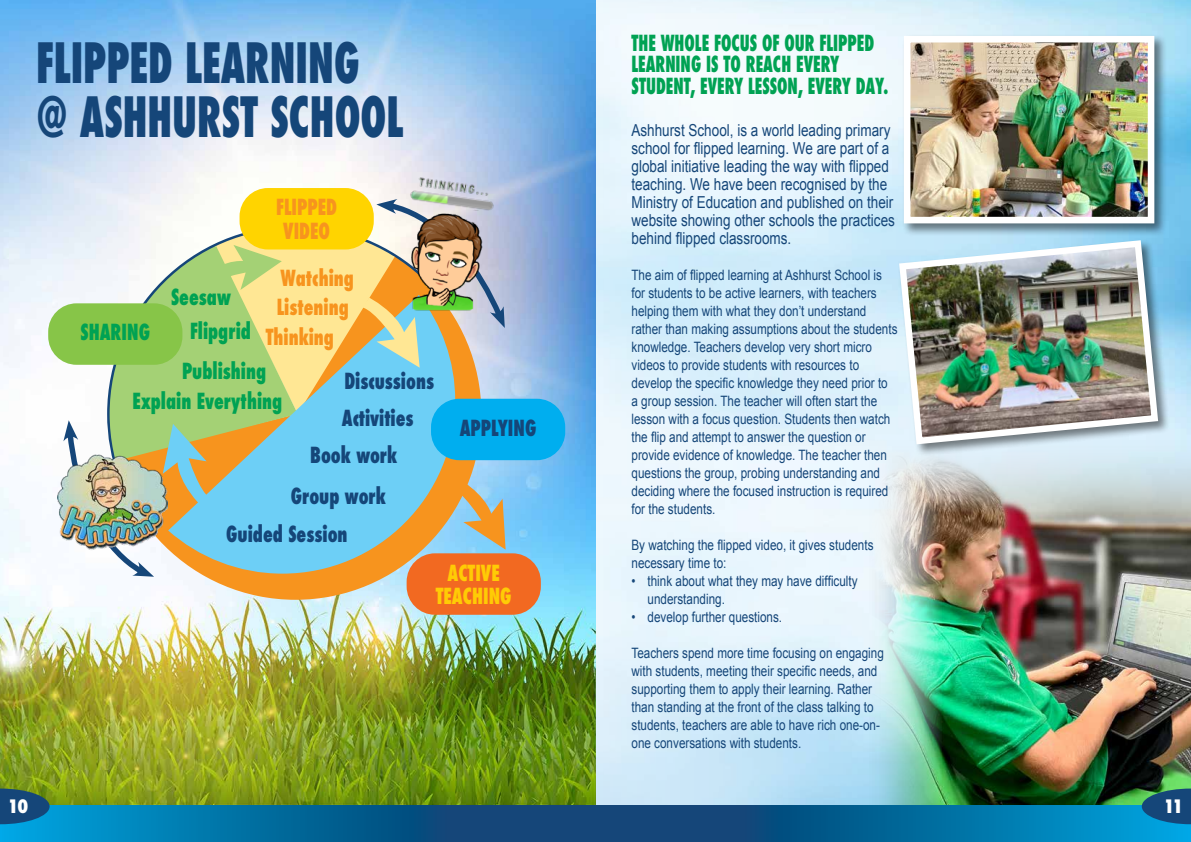
<style>
.page{position:relative;width:1191px;height:842px;background:#fff}
.page>*{position:absolute;margin:0;border:0;box-sizing:border-box;transform-origin:0 0}
.t1{font:800 condensed 54px/54px "Futura";color:#154679;scale:.75 1}
.t2{font:800 condensed 21.6px/21.6px "Futura";color:#00a253;scale:.75 1}
.t3{font:800 condensed 21.6px/38.1px "Futura";color:#154679;scale:.83 1}
.t4{font:800 condensed 21.6px/34.3px "Futura";color:#00a253;scale:.83 1}
.t5{font:800 condensed 21.6px/23.7px "Futura";color:#f7941e;text-align:center;scale:.83 1}
.t6{font:800 condensed 21.6px/23.7px "Futura";color:#ffcb05;text-align:center;scale:.83 1}
.t7{font:800 condensed 18px "Futura";color:#fff}
.t8{font:16.5px/18px "Arial";color:#154679;scale:.82 1}
.t9{font:14.3px/18px "Arial";color:#154679;scale:.82 1}
</style>
<div class="page">
<img style="left:595px;top:0;width:596px;height:806px">
<img style="left:864px;top:435px;width:327px;height:371px">
<div style="left:897px;top:238px;width:273px;height:218px;background:#000;opacity:.5"></div>
<img style="left:895px;top:237px;width:266px;height:211px">
<img style="left:0;top:0;width:595px;height:806px">
<svg style="left:595px;top:806px;width:596px;height:36px;background:#06679b"></svg>
<svg style="left:0;top:806px;width:595px;height:36px;background:#06689b"></svg>
<svg style="left:0;top:788px;width:50px;height:36px;background:#1e5876"></svg>
<svg style="left:1141px;top:788px;width:50px;height:36px;background:#195a7c"></svg>
<div style="left:902px;top:34px;width:265px;height:202px;background:#000;opacity:.5"></div>
<img style="left:912px;top:44px;width:234px;height:171px">
<div style="left:904px;top:36px;width:250px;height:187px;border:7px solid #fff"></div>
<svg style="left:110px;top:460px;width:371px;height:140px"></svg>
<svg style="left:110px;top:228px;width:87px;height:226px"></svg>
<div style="left:239px;top:188px;width:135px;height:61px;background:#ffd400;border-radius:28px"></div>
<div style="left:48px;top:303px;width:134px;height:62px;background:#87c548;border-radius:28px"></div>
<svg style="left:168px;top:295px;width:287px;height:279px;background:#8ec4bf"></svg>
<div style="left:431px;top:399px;width:134px;height:61px;background:#00aeef;border-radius:28px"></div>
<svg style="left:163px;top:424px;width:47px;height:81px;background:#b1b683"></svg>
<svg style="left:450px;top:478px;width:55px;height:72px;background:#b8b69b"></svg>
<div style="left:406px;top:553px;width:135px;height:62px;background:#f26921;border-radius:28px"></div>
<img style="left:402px;top:163px;width:110px;height:52px">
<svg style="left:197px;top:199px;width:310px;height:215px"></svg>
<img style="left:393px;top:193px;width:98px;height:127px">
<svg style="left:63px;top:420px;width:91px;height:157px"></svg>
<img style="left:57px;top:454px;width:110px;height:97px">
<h1 class="t1" style="left:36px;top:36px;width:491px">FLIPPED LEARNING @ ASHHURST SCHOOL</h1>
<h2 class="t5" style="left:276px;top:196px;width:75px">FLIPPED<br>VIDEO</h2>
<h2 class="t5" style="left:280px;top:266px;width:90px">Watching</h2>
<h2 class="t5" style="left:277px;top:296px;width:88px">Listening</h2>
<h2 class="t5" style="left:266px;top:325px;width:84px">Thinking</h2>
<h2 class="t3" style="left:344px;top:362px;width:109px">Discussions</h2>
<h2 class="t3" style="left:342px;top:399px;width:88px">Activities</h2>
<h2 class="t3" style="left:310px;top:436px;width:106px">Book work</h2>
<h2 class="t3" style="left:226px;top:477px;width:194px;text-indent:65px">Group work<br>Guided Session</h2>
<h2 class="t4" style="left:190px;top:280px;width:75px;text-indent:-19px">Seesaw<br>Flipgrid</h2>
<h2 class="t4" style="left:133px;top:357px;width:182px;line-height:29.3px;text-indent:49px">Publishing<br>Explain Everything</h2>
<h2 class="t4" style="left:81px;top:315px;width:85px">SHARING</h2>
<h2 class="t3" style="left:460px;top:409px;width:94px">APPLYING</h2>
<h2 class="t6" style="left:436px;top:561px;width:93px">ACTIVE<br>TEACHING</h2>
<h2 class="t2" style="left:631px;top:32px;width:344px">THE WHOLE FOCUS OF OUR FLIPPED<br>LEARNING IS TO REACH EVERY<br>STUDENT, EVERY LESSON, EVERY DAY.</h2>
<p class="t8" style="left:631px;top:121px;width:323px">Ashhurst School, is a world leading primary school for flipped learning. We are part of a global initiative leading the way with flipped teaching. We have been recognised by the Ministry of Education and published on their website showing other schools the practices behind flipped classrooms.</p>
<p class="t9" style="left:631px;top:266px;width:326px">The aim of flipped learning at Ashhurst School is for students to be active learners, with teachers helping them with what they don’t understand rather than making assumptions about the students knowledge. Teachers develop very short micro videos to provide students with resources to develop the specific knowledge they need prior to a group session. The teacher will often start the lesson with a focus question. Students then watch the flip and attempt to answer the question or provide evidence of knowledge. The teacher then questions the group, probing understanding and deciding where the focused instruction is required for the students.</p>
<p class="t9" style="left:631px;top:536px;width:297px">By watching the flipped video, it gives students necessary time to:</p>
<p class="t9" style="left:647px;top:572px;width:258px;text-indent:-16px">• think about what they may have difficulty understanding.</p>
<p class="t9" style="left:631px;top:608px;width:183px">• develop further questions.</p>
<p class="t9" style="left:631px;top:644px;width:309px">Teachers spend more time focusing on engaging with students, meeting their specific needs, and supporting them to apply their learning. Rather than standing at the front of the class talking to students, teachers are able to have rich one-on&shy;one conversations with students.</p>
<p class="t7" style="left:7px;top:794px;width:22px">10</p>
<p class="t7" style="left:1163px;top:794px;width:21px">11</p>
</div>
